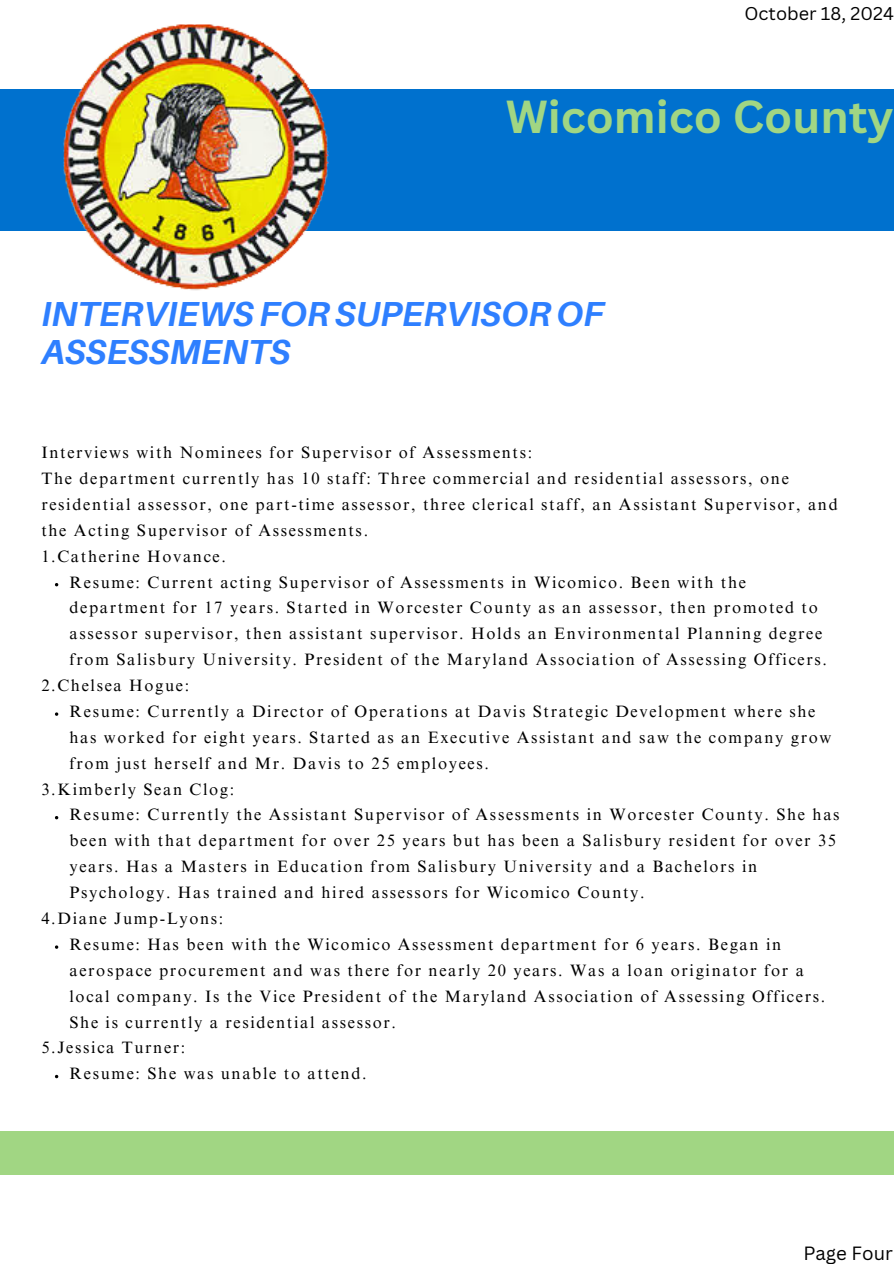
<style>
.page{position:relative;width:894px;height:1264px;background:#fff}
.page>*{position:absolute;margin:0;border:0;box-sizing:border-box;transform-origin:0 0}
.t1{font:700 45px "Canva Sans";color:#a1d683}
.t2{font:italic 700 34.8px/38.2px "Aileron";color:#2e7fff}
.t3{font:18.75px "Canva Sans";color:#000}
.t4{font:18px "Canva Sans";color:#000}
.t5{font:16.5px/25.8px "Times NRMT Pro";letter-spacing:.1em;color:#000}
</style>
<div class="page">
<div style="left:0;top:1130px;width:893px;height:44px;background:#a1d683"></div>
<div style="left:0;top:89px;width:893px;height:141px;background:#0071ce"></div>
<img style="left:62px;top:24px;width:268px;height:267px">
<h2 class="t4" style="left:744px;top:1px;width:151px">October 18, 2024</h2>
<p class="t1" style="left:505px;top:85px;width:389px">Wicomico County</p>
<p class="t2" style="left:41px;top:294px;width:564px">INTERVIEWS FOR SUPERVISOR OF<br>ASSESSMENTS</p>
<p class="t5" style="left:41px;top:441px;width:492px">Interviews with Nominees for Supervisor of Assessments:</p>
<p class="t5" style="left:41px;top:467px;width:797px">The department currently has 10 staff: Three commercial and residential assessors, one residential assessor, one part-time assessor, three clerical staff, an Assistant Supervisor, and the Acting Supervisor of Assessments.</p>
<p class="t5" style="left:41px;top:545px;width:186px">1.Catherine Hovance.</p>
<p class="t5" style="left:69px;top:571px;width:758px">Resume: Current acting Supervisor of Assessments in Wicomico. Been with the department for 17 years. Started in Worcester County as an assessor, then promoted to assessor supervisor, then assistant supervisor. Holds an Environmental Planning degree from Salisbury University. President of the Maryland Association of Assessing Officers.</p>
<p class="t5" style="left:41px;top:674px;width:149px">2.Chelsea Hogue:</p>
<p class="t5" style="left:69px;top:700px;width:763px">Resume: Currently a Director of Operations at Davis Strategic Development where she has worked for eight years. Started as an Executive Assistant and saw the company grow from just herself and Mr. Davis to 25 employees.</p>
<p class="t5" style="left:41px;top:778px;width:194px">3.Kimberly Sean Clog:</p>
<p class="t5" style="left:69px;top:804px;width:771px">Resume: Currently the Assistant Supervisor of Assessments in Worcester County. She has been with that department for over 25 years but has been a Salisbury resident for over 35 years. Has a Masters in Education from Salisbury University and a Bachelors in Psychology. Has trained and hired assessors for Wicomico County.</p>
<p class="t5" style="left:41px;top:907px;width:183px">4.Diane Jump-Lyons:</p>
<p class="t5" style="left:69px;top:933px;width:757px">Resume: Has been with the Wicomico Assessment department for 6 years. Began in aerospace procurement and was there for nearly 20 years. Was a loan originator for a local company. Is the Vice President of the Maryland Association of Assessing Officers.<br>She is currently a residential assessor.</p>
<p class="t5" style="left:41px;top:1036px;width:145px">5.Jessica Turner:</p>
<h3 class="t5" style="left:69px;top:1062px;width:298px">Resume: She was unable to attend.</h3>
<h1 class="t3" style="left:803px;top:1239px;width:91px">Page Four</h1>
</div>
